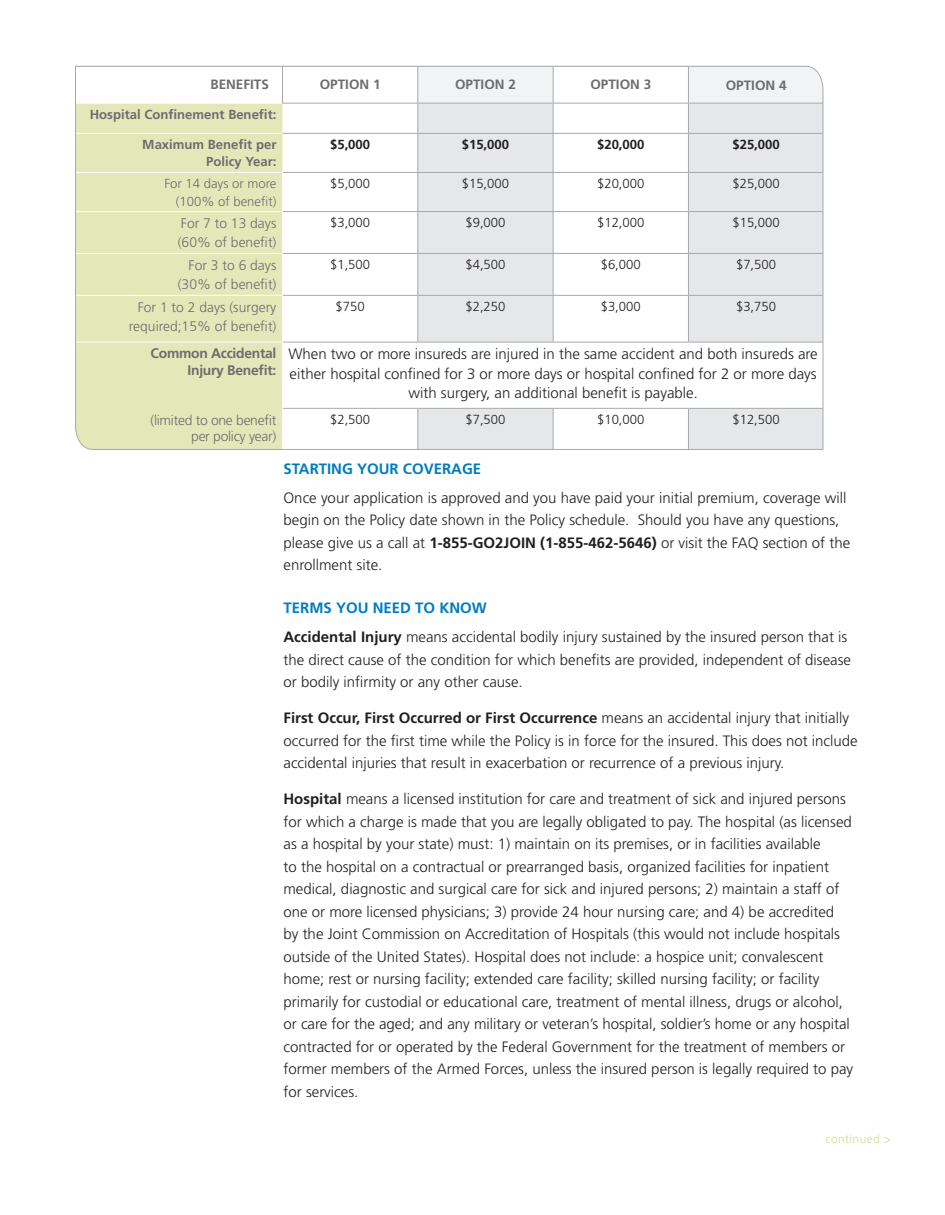
<style>
.page{position:relative;width:945px;height:1215px;background:#fff}
.page>*{position:absolute;margin:0;border:0;box-sizing:border-box;transform-origin:0 0}
.t1{font:300 15px/22.5px "Frutiger LT Std";color:#231f20}
.t2{font:700 15px "Frutiger LT Std";color:#007cc2}
.t3{font:300 13.8px/19.5px "Frutiger LT Std";color:#6c6d70;text-align:right}
.t4{font:300 13.8px/16.5px "Frutiger LT Std";letter-spacing:-.02em;color:#6c6d70;text-align:right}
.t5{font:700 13.8px/16.5px "Frutiger LT Std";letter-spacing:-.02em;color:#6c6d70;text-align:right}
.t6{font:700 13.5px "Frutiger LT Std";color:#6c6d70}
.t7{font:300 13.2px "Frutiger LT Std";color:#231f20}
.t8{font:700 13.2px/17.2px "Frutiger LT Std";color:#6c6d70;text-align:right}
.t9{font:300 13.2px/17.2px "Frutiger LT Std";color:#6c6d70;text-align:right}
.t10{font:700 13.2px "Frutiger LT Std";color:#231f20}
.t11{font:300 12px "Frutiger LT Std";letter-spacing:.03em;color:#d3d98f}
.s1{font-weight:700}
</style>
<div class="page">
<svg style="left:75px;top:66px;width:749px;height:384px"></svg>
<p class="t6" style="left:210px;top:77px;width:60px">BENEFITS</p>
<p class="t6" style="left:320px;top:77px;width:62px">OPTION 1</p>
<p class="t6" style="left:455px;top:77px;width:62px">OPTION 2</p>
<p class="t6" style="left:590px;top:77px;width:62px">OPTION 3</p>
<p class="t6" style="left:726px;top:77px;width:62px">OPTION 4</p>
<p class="t8" style="left:90px;top:106px;width:188px">Hospital Confinement Benefit:</p>
<p class="t8" style="left:142px;top:136px;width:136px">Maximum Benefit per<br>Policy Year:</p>
<p class="t10" style="left:330px;top:137px;width:42px">$5,000</p>
<p class="t10" style="left:462px;top:137px;width:49px">$15,000</p>
<p class="t10" style="left:597px;top:137px;width:49px">$20,000</p>
<p class="t10" style="left:732px;top:137px;width:49px">$25,000</p>
<p class="t9" style="left:164px;top:175px;width:114px">For 14 days or more (100% of benefit)</p>
<p class="t7" style="left:330px;top:176px;width:42px">$5,000</p>
<p class="t7" style="left:462px;top:176px;width:49px">$15,000</p>
<p class="t7" style="left:597px;top:176px;width:49px">$20,000</p>
<p class="t7" style="left:732px;top:176px;width:49px">$25,000</p>
<p class="t3" style="left:178px;top:214px;width:100px;text-align:left">For 7 to 13 days (60% of benefit)</p>
<p class="t7" style="left:330px;top:215px;width:42px">$3,000</p>
<p class="t7" style="left:465px;top:215px;width:42px">$9,000</p>
<p class="t7" style="left:597px;top:215px;width:49px">$12,000</p>
<p class="t7" style="left:732px;top:215px;width:49px">$15,000</p>
<p class="t3" style="left:178px;top:256px;width:100px">For 3 to 6 days (30% of benefit)</p>
<p class="t7" style="left:330px;top:257px;width:42px">$1,500</p>
<p class="t7" style="left:465px;top:257px;width:42px">$4,500</p>
<p class="t7" style="left:601px;top:257px;width:42px">$6,000</p>
<p class="t7" style="left:736px;top:257px;width:42px">$7,500</p>
<p class="t3" style="left:129px;top:297px;width:149px">For 1 to 2 days (surgery required;15% of benefit)</p>
<p class="t7" style="left:336px;top:299px;width:31px">$750</p>
<p class="t7" style="left:465px;top:299px;width:42px">$2,250</p>
<p class="t7" style="left:601px;top:299px;width:42px">$3,000</p>
<p class="t7" style="left:736px;top:299px;width:42px">$3,750</p>
<p class="t5" style="left:151px;top:346px;width:127px">Common Accidental<br>Injury Benefit:</p>
<p class="t1" style="left:288px;top:345px;width:531px;line-height:19.5px;text-align:center">When two or more insureds are injured in the same accident and both insureds are either hospital confined for 3 or more days or hospital confined for 2 or more days with surgery, an additional benefit is payable.</p>
<p class="t4" style="left:150px;top:412px;width:128px">(limited to one benefit per policy year)</p>
<p class="t7" style="left:330px;top:412px;width:42px">$2,500</p>
<p class="t7" style="left:465px;top:412px;width:42px">$7,500</p>
<p class="t7" style="left:597px;top:412px;width:49px">$10,000</p>
<p class="t7" style="left:732px;top:412px;width:49px">$12,500</p>
<p class="t2" style="left:284px;top:460px;width:199px">STARTING YOUR COVERAGE</p>
<p class="t1" style="left:284px;top:486px;width:568px">Once your application is approved and you have paid your initial premium, coverage will begin on the Policy date shown in the Policy schedule. Should you have any questions, please give us a call at <span class="s1">1-855-GO2JOIN (1-855-462-5646)</span> or visit the FAQ section of the enrollment site.</p>
<p class="t2" style="left:284px;top:599px;width:205px">TERMS YOU NEED TO KNOW</p>
<p class="t1" style="left:284px;top:626px;width:569px"><span class="s1">Accidental Injury</span> means accidental bodily injury sustained by the insured person that is the direct cause of the condition for which benefits are provided, independent of disease or bodily infirmity or any other cause.</p>
<p class="t1" style="left:284px;top:707px;width:576px"><span class="s1">First Occur, First Occurred or First Occurrence</span> means an accidental injury that initially occurred for the first time while the Policy is in force for the insured. This does not include accidental injuries that result in exacerbation or recurrence of a previous injury.</p>
<p class="t1" style="left:284px;top:788px;width:571px"><span class="s1">Hospital</span> means a licensed institution for care and treatment of sick and injured persons for which a charge is made that you are legally obligated to pay. The hospital (as licensed as a hospital by your state) must: 1) maintain on its premises, or in facilities available<br>to the hospital on a contractual or prearranged basis, organized facilities for inpatient medical, diagnostic and surgical care for sick and injured persons; 2) maintain a staff of one or more licensed physicians; 3) provide 24 hour nursing care; and 4) be accredited<br>by the Joint Commission on Accreditation of Hospitals (this would not include hospitals outside of the United States). Hospital does not include: a hospice unit; convalescent home; rest or nursing facility; extended care facility; skilled nursing facility; or facility primarily for custodial or educational care, treatment of mental illness, drugs or alcohol, or care for the aged; and any military or veteran’s hospital, soldier’s home or any hospital contracted for or operated by the Federal Government for the treatment of members or former members of the Armed Forces, unless the insured person is legally required to pay for services.</p>
<p class="t11" style="left:826px;top:1132px;width:67px">continued &gt;</p>
</div>
